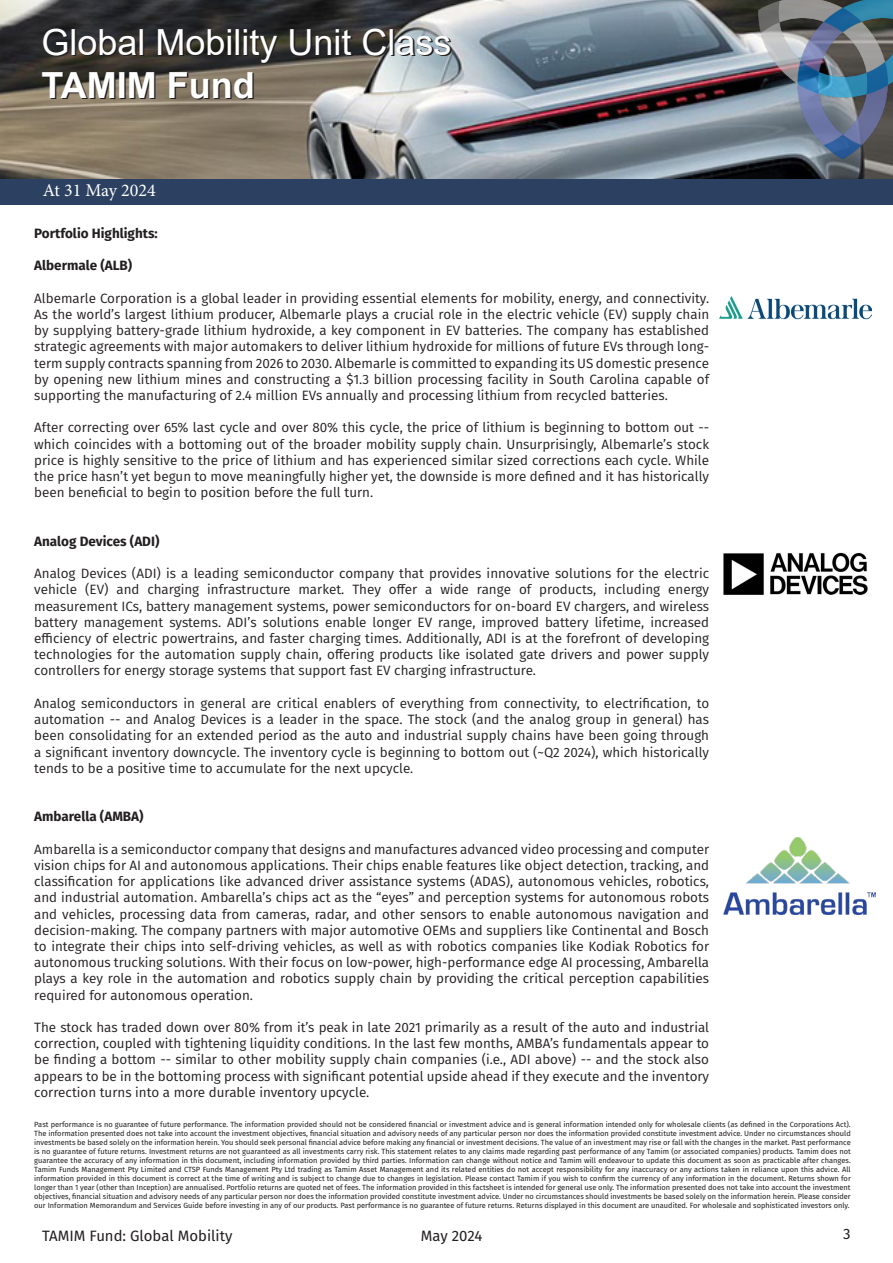
<style>
.page{position:relative;width:893px;height:1263px;background:#fff}
.page>*{position:absolute;margin:0;border:0;box-sizing:border-box;transform-origin:0 0}
.t1{font:36px "Arial";color:#fff}
.t2{font:700 36px "Arial";color:#fff}
.t3{font:18px "Minion Pro";color:#fff}
.t4{font:15px "Fira Sans";color:#231f20}
.t5{font:13.5px/16.2px "Fira Sans";color:#231f20;text-align:justify}
.t6{font:700 13.5px "Fira Sans";color:#231f20}
.t7{font:7.5px/9px "Fira Sans";color:#231f20;text-align:justify}
</style>
<div class="page">
<img style="left:0;top:0;width:726px;height:179px">
<img style="left:726px;top:0;width:167px;height:179px">
<div style="left:0;top:179px;width:893px;height:25px;background:#2c4161"></div>
<img style="left:720px;top:296px;width:151px;height:24px">
<img style="left:724px;top:838px;width:151px;height:76px">
<img style="left:723px;top:552px;width:145px;height:42px">
<h1 class="t1" style="left:41px;top:17px;width:412px">Global Mobility Unit Class</h1>
<h1 class="t2" style="left:41px;top:60px;width:215px">TAMIM Fund</h1>
<h2 class="t3" style="left:43px;top:178px;width:114px">At 31 May 2024</h2>
<p class="t6" style="left:34px;top:222px;width:125px">Portfolio Highlights:</p>
<p class="t6" style="left:34px;top:254px;width:100px">Albermale (ALB)</p>
<p class="t5" style="left:34px;top:290px;width:676px">Albemarle Corporation is a global leader in providing essential elements for mobility, energy, and connectivity.<br>As the world’s largest lithium producer, Albemarle plays a crucial role in the electric vehicle (EV) supply chain by supplying battery-grade lithium hydroxide, a key component in EV batteries. The company has established strategic agreements with major automakers to deliver lithium hydroxide for millions of future EVs through long&shy;term supply contracts spanning from 2026 to 2030. Albemarle is committed to expanding its US domestic presence by opening new lithium mines and constructing a $1.3 billion processing facility in South Carolina capable of supporting the manufacturing of 2.4 million EVs annually and processing lithium from recycled batteries.</p>
<p class="t5" style="left:34px;top:419px;width:676px">After correcting over 65% last cycle and over 80% this cycle, the price of lithium is beginning to bottom out -- which coincides with a bottoming out of the broader mobility supply chain. Unsurprisingly, Albemarle’s stock price is highly sensitive to the price of lithium and has experienced similar sized corrections each cycle. While the price hasn’t yet begun to move meaningfully higher yet, the downside is more defined and it has historically been beneficial to begin to position before the full turn.</p>
<p class="t6" style="left:34px;top:530px;width:127px">Analog Devices (ADI)</p>
<p class="t5" style="left:34px;top:565px;width:676px">Analog Devices (ADI) is a leading semiconductor company that provides innovative solutions for the electric vehicle (EV) and charging infrastructure market. They offer a wide range of products, including energy measurement ICs, battery management systems, power semiconductors for on-board EV chargers, and wireless battery management systems. ADI’s solutions enable longer EV range, improved battery lifetime, increased efficiency of electric powertrains, and faster charging times. Additionally, ADI is at the forefront of developing technologies for the automation supply chain, offering products like isolated gate drivers and power supply controllers for energy storage systems that support fast EV charging infrastructure.</p>
<p class="t5" style="left:34px;top:695px;width:676px">Analog semiconductors in general are critical enablers of everything from connectivity, to electrification, to automation -- and Analog Devices is a leader in the space. The stock (and the analog group in general) has been consolidating for an extended period as the auto and industrial supply chains have been going through a significant inventory downcycle. The inventory cycle is beginning to bottom out (~Q2 2024), which historically tends to be a positive time to accumulate for the next upcycle.</p>
<p class="t6" style="left:34px;top:805px;width:111px">Ambarella (AMBA)</p>
<p class="t5" style="left:34px;top:840px;width:676px">Ambarella is a semiconductor company that designs and manufactures advanced video processing and computer vision chips for AI and autonomous applications. Their chips enable features like object detection, tracking, and classification for applications like advanced driver assistance systems (ADAS), autonomous vehicles, robotics, and industrial automation. Ambarella’s chips act as the “eyes” and perception systems for autonomous robots and vehicles, processing data from cameras, radar, and other sensors to enable autonomous navigation and decision-making. The company partners with major automotive OEMs and suppliers like Continental and Bosch to integrate their chips into self-driving vehicles, as well as with robotics companies like Kodiak Robotics for autonomous trucking solutions. With their focus on low-power, high-performance edge AI processing, Ambarella plays a key role in the automation and robotics supply chain by providing the critical perception capabilities required for autonomous operation.</p>
<p class="t5" style="left:34px;top:1019px;width:676px">The stock has traded down over 80% from it’s peak in late 2021 primarily as a result of the auto and industrial correction, coupled with tightening liquidity conditions. In the last few months, AMBA’s fundamentals appear to be finding a bottom -- similar to other mobility supply chain companies (i.e., ADI above) -- and the stock also appears to be in the bottoming process with significant potential upside ahead if they execute and the inventory correction turns into a more durable inventory upcycle.</p>
<p class="t7" style="left:34px;top:1120px;width:818px">Past performance is no guarantee of future performance. The information provided should not be considered financial or investment advice and is general information intended only for wholesale clients (as defined in the Corporations Act).<br>The information presented does not take into account the investment objectives, financial situation and advisory needs of any particular person nor does the information provided constitute investment advice. Under no circumstances should investments be based solely on the information herein. You should seek personal financial advice before making any financial or investment decisions. The value of an investment may rise or fall with the changes in the market. Past performance is no guarantee of future returns. Investment returns are not guaranteed as all investments carry risk. This statement relates to any claims made regarding past performance of any Tamim (or associated companies) products. Tamim does not guarantee the accuracy of any information in this document, including information provided by third parties. Information can change without notice and Tamim will endeavour to update this document as soon as practicable after changes.<br>Tamim Funds Management Pty Limited and CTSP Funds Management Pty Ltd trading as Tamim Asset Management and its related entities do not accept responsibility for any inaccuracy or any actions taken in reliance upon this advice. All information provided in this document is correct at the time of writing and is subject to change due to changes in legislation. Please contact Tamim if you wish to confirm the currency of any information in the document. Returns shown for longer than 1 year (other than Inception) are annualised. Portfolio returns are quoted net of fees. The information provided in this factsheet is intended for general use only. The information presented does not take into account the investment objectives, financial situation and advisory needs of any particular person nor does the information provided constitute investment advice. Under no circumstances should investments be based solely on the information herein. Please consider our Information Memorandum and Services Guide before investing in any of our products. Past performance is no guarantee of future returns. Returns displayed in this document are unaudited. For wholesale and sophisticated investors only.</p>
<p class="t4" style="left:42px;top:1225px;width:192px">TAMIM Fund: Global Mobility</p>
<p class="t4" style="left:421px;top:1225px;width:63px">May 2024</p>
<p class="t4" style="left:843px;top:1222px;width:9px">3</p>
</div>
